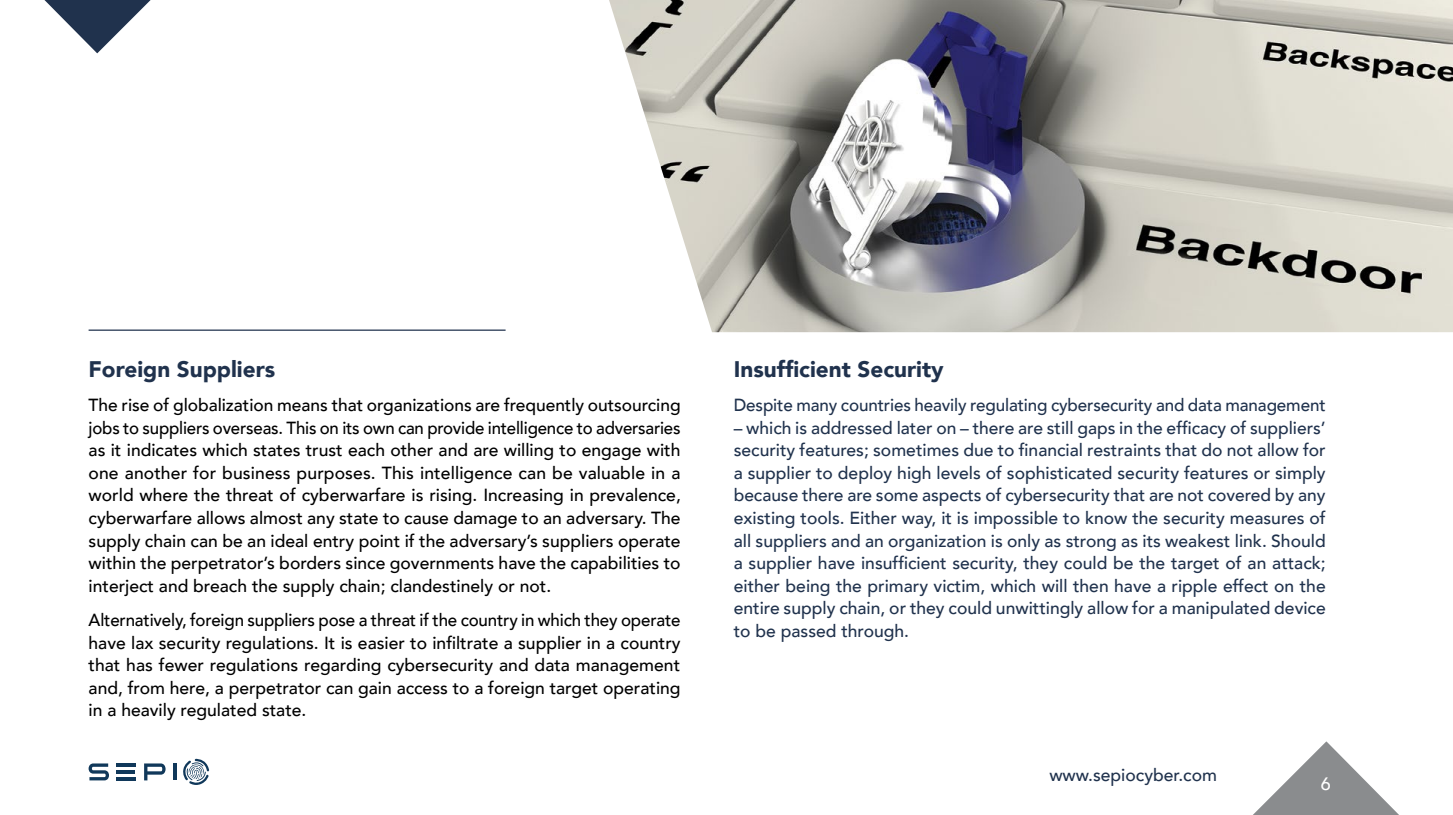
<style>
.page{position:relative;width:1453px;height:815px;background:#fff}
.page>*{position:absolute;margin:0;border:0;box-sizing:border-box;transform-origin:0 0}
.t1{font:900 22.5px "Avenir";color:#20324d}
.t2{font:500 17.88px "Avenir";color:#fff}
.t3{font:500 17.5px/22.5px "Avenir";color:#000;text-align:justify}
.t4{font:500 17.5px/22.5px "Avenir";letter-spacing:-.005em;color:#20324d;text-align:justify}
</style>
<div class="page">
<svg style="left:44px;top:0;width:107px;height:53px"></svg>
<svg style="left:1253px;top:741px;width:146px;height:74px"></svg>
<hr style="left:89px;top:330px;width:417px;height:1px;background:#20324d">
<img style="left:609px;top:0;width:844px;height:332px">
<svg style="left:89px;top:763px;width:20px;height:17px"></svg>
<svg style="left:144px;top:763px;width:22px;height:17px"></svg>
<hr style="left:173px;top:763px;width:4px;height:17px;background:#10385a">
<hr style="left:116px;top:763px;width:20px;height:4px;background:#10385a">
<hr style="left:116px;top:777px;width:20px;height:3px;background:#10385a">
<hr style="left:116px;top:770px;width:18px;height:4px;background:#10385a">
<svg style="left:183px;top:758px;width:26px;height:27px"></svg>
<p class="t1" style="left:89px;top:349px;width:188px">Foreign Suppliers</p>
<p class="t3" style="left:89px;top:393px;width:594px">The rise of globalization means that organizations are frequently outsourcing jobs to suppliers overseas. This on its own can provide intelligence to adversaries as it indicates which states trust each other and are willing to engage with one another for business purposes. This intelligence can be valuable in a world where the threat of cyberwarfare is rising. Increasing in prevalence, cyberwarfare allows almost any state to cause damage to an adversary. The supply chain can be an ideal entry point if the adversary s’ suppliers operate within the perpetrator s’ borders since governments have the capabilities to interject and breach the supply chain; clandestinely or not.</p>
<p class="t3" style="left:89px;top:608px;width:593px">Alternatively, foreign suppliers pose a threat if the country in which they operate have lax security regulations It. is easier to infiltrate a supplier in a country that has fewer regulations regarding cybersecurity and data management and, from here a, perpetrator can gain access to a foreign target operating in a heavily regulated state.</p>
<p class="t1" style="left:734px;top:349px;width:212px">Insufficient Security</p>
<p class="t4" style="left:734px;top:393px;width:593px">Despite many countries heavily regulating cybersecurity and data management</p>
<p class="t4" style="left:734px;top:416px;width:593px">– which is addressed later on – there are still gaps in the efficacy of suppliers‘ security features; sometimes due to financial restraints that do not allow for a supplier to deploy high levels of sophisticated security features or simply because there are some aspects of cybersecurity that are not covered by any existing tools. Either way it, is impossible to know the security measures of all suppliers and an organization is only as strong as its weakest link. Should a supplier have insufficient security, they could be the target of an attack; either being the primary victim, which will then have a ripple effect on the entire supply chain, or they could unwittingly allow for a manipulated device to be passed through.</p>
<p class="t4" style="left:1049px;top:762px;width:169px">www.sepiocyber.com</p>
<p class="t2" style="left:1321px;top:768px;width:11px">6</p>
</div>
